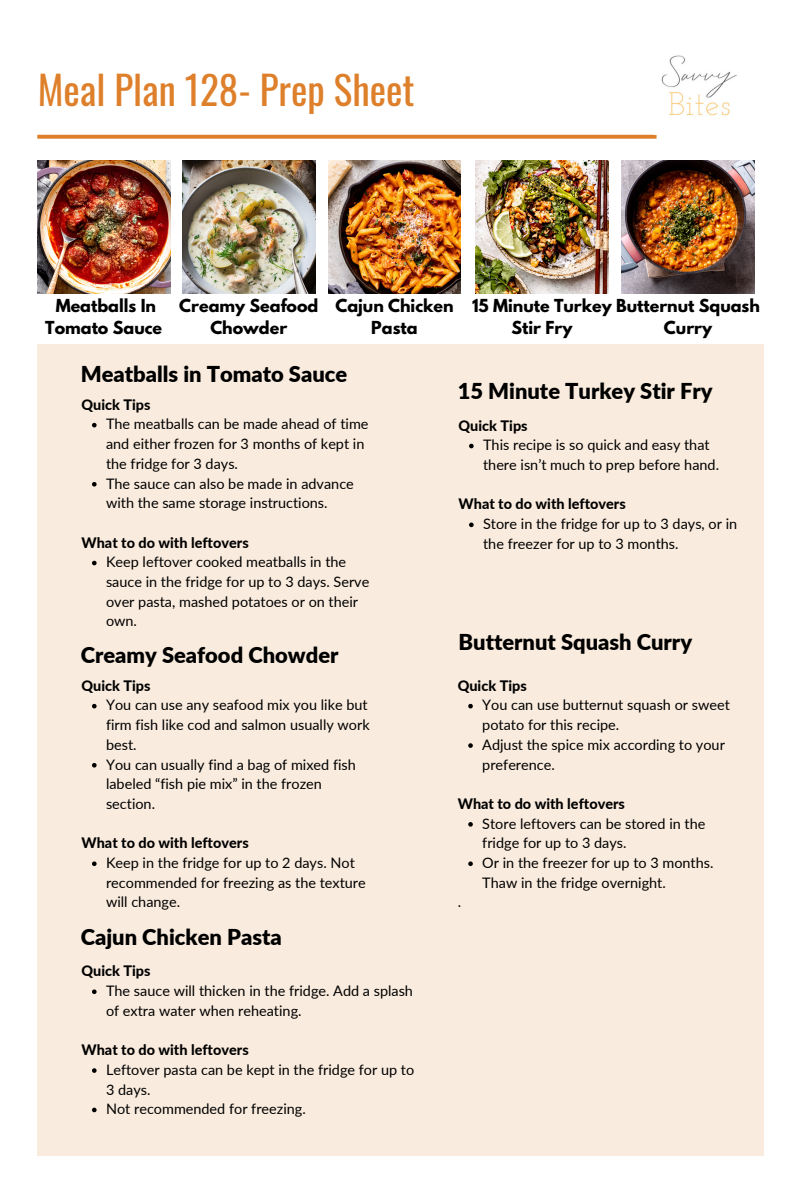
<style>
.page{position:relative;width:788px;height:1182px;background:#fff}
.page>*{position:absolute;margin:0;border:0;box-sizing:border-box;transform-origin:0 0}
.t1{font:39.02px "Oswald";color:#de802b}
.t2{font:900 21.88px "Lato";color:#000}
.t3{font:700 15.84px/21.8px "League Spartan";color:#000;text-align:center}
.t4{font:14.44px/19.7px "Lato";color:#000}
.t5{font:800 14.44px "Lato";color:#000}
</style>
<div class="page">
<svg style="left:37px;top:135px;width:619px;height:4px;fill:#de802b"></svg>
<img style="left:37px;top:160px;width:133px;height:133px">
<img style="left:182px;top:160px;width:133px;height:133px">
<img style="left:328px;top:160px;width:133px;height:133px">
<img style="left:475px;top:160px;width:133px;height:133px">
<img style="left:621px;top:160px;width:133px;height:133px">
<img style="left:661px;top:55px;width:76px;height:61px">
<div style="left:37px;top:344px;width:726px;height:811px;background:#f9ebdd"></div>
<svg style="left:92px;top:703px;width:5px;height:5px"></svg>
<svg style="left:92px;top:763px;width:5px;height:4px"></svg>
<svg style="left:92px;top:861px;width:5px;height:5px"></svg>
<svg style="left:92px;top:989px;width:5px;height:4px"></svg>
<svg style="left:92px;top:1068px;width:5px;height:4px"></svg>
<svg style="left:92px;top:1107px;width:5px;height:5px"></svg>
<svg style="left:469px;top:443px;width:4px;height:5px"></svg>
<svg style="left:469px;top:522px;width:4px;height:5px"></svg>
<svg style="left:468px;top:703px;width:5px;height:5px"></svg>
<svg style="left:468px;top:743px;width:5px;height:4px"></svg>
<svg style="left:468px;top:822px;width:5px;height:4px"></svg>
<svg style="left:468px;top:861px;width:5px;height:5px"></svg>
<svg style="left:92px;top:423px;width:5px;height:4px"></svg>
<svg style="left:92px;top:482px;width:5px;height:4px"></svg>
<svg style="left:92px;top:560px;width:5px;height:5px"></svg>
<h1 class="t1" style="left:38px;top:55px;width:378px">Meal Plan 128- Prep Sheet</h1>
<p class="t3" style="left:45px;top:294px;width:118px">Meatballs In<br>Tomato Sauce</p>
<p class="t3" style="left:179px;top:294px;width:141px">Creamy Seafood<br>Chowder</p>
<p class="t3" style="left:335px;top:294px;width:120px">Cajun Chicken<br>Pasta</p>
<p class="t3" style="left:511px;top:294px;width:250px;text-align:left;text-indent:-39px">15 Minute Turkey Butternut Squash<br>Stir Fry</p>
<p class="t3" style="left:664px;top:316px;width:50px">Curry</p>
<h2 class="t2" style="left:81px;top:358px;width:268px">Meatballs in Tomato Sauce</h2>
<p class="t5" style="left:81px;top:393px;width:71px">Quick Tips</p>
<p class="t4" style="left:106px;top:413px;width:264px">The meatballs can be made ahead of time and either frozen for 3 months of kept in the fridge for 3 days.<br>The sauce can also be made in advance with the same storage instructions.</p>
<p class="t5" style="left:81px;top:531px;width:169px">What to do with leftovers</p>
<p class="t4" style="left:106px;top:551px;width:265px">Keep leftover cooked meatballs in the sauce in the fridge for up to 3 days. Serve over pasta, mashed potatoes or on their own.</p>
<h2 class="t2" style="left:81px;top:638px;width:259px">Creamy Seafood Chowder</h2>
<p class="t5" style="left:81px;top:674px;width:71px">Quick Tips</p>
<p class="t4" style="left:106px;top:694px;width:265px">You can use any seafood mix you like but firm fish like cod and salmon usually work best.<br>You can usually find a bag of mixed fish labeled “fish pie mix” in the frozen section.</p>
<p class="t5" style="left:81px;top:832px;width:169px">What to do with leftovers</p>
<p class="t4" style="left:106px;top:852px;width:261px">Keep in the fridge for up to 2 days. Not recommended for freezing as the texture will change.</p>
<h2 class="t2" style="left:81px;top:920px;width:202px">Cajun Chicken Pasta</h2>
<p class="t5" style="left:81px;top:960px;width:71px">Quick Tips</p>
<p class="t4" style="left:106px;top:980px;width:308px">The sauce will thicken in the fridge. Add a splash of extra water when reheating.</p>
<p class="t5" style="left:81px;top:1038px;width:169px">What to do with leftovers</p>
<p class="t4" style="left:106px;top:1058px;width:310px">Leftover pasta can be kept in the fridge for up to<br>3 days.<br>Not recommended for freezing.</p>
<h2 class="t2" style="left:457px;top:374px;width:256px">15 Minute Turkey Stir Fry</h2>
<p class="t5" style="left:458px;top:414px;width:71px">Quick Tips</p>
<p class="t4" style="left:483px;top:434px;width:237px">This recipe is so quick and easy that there isn’t much to prep before hand.</p>
<p class="t5" style="left:458px;top:493px;width:169px">What to do with leftovers</p>
<p class="t4" style="left:483px;top:513px;width:255px">Store in the fridge for up to 3 days, or in the freezer for up to 3 months.</p>
<h2 class="t2" style="left:458px;top:626px;width:235px">Butternut Squash Curry</h2>
<p class="t5" style="left:457px;top:674px;width:71px">Quick Tips</p>
<p class="t4" style="left:482px;top:694px;width:249px">You can use butternut squash or sweet potato for this recipe.<br>Adjust the spice mix according to your preference.</p>
<p class="t5" style="left:457px;top:792px;width:169px">What to do with leftovers</p>
<p class="t4" style="left:482px;top:812px;width:233px">Store leftovers can be stored in the fridge for up to 3 days.<br>Or in the freezer for up to 3 months.<br>Thaw in the fridge overnight.</p>
<p class="t4" style="left:457px;top:891px;width:5px">.</p>
</div>
